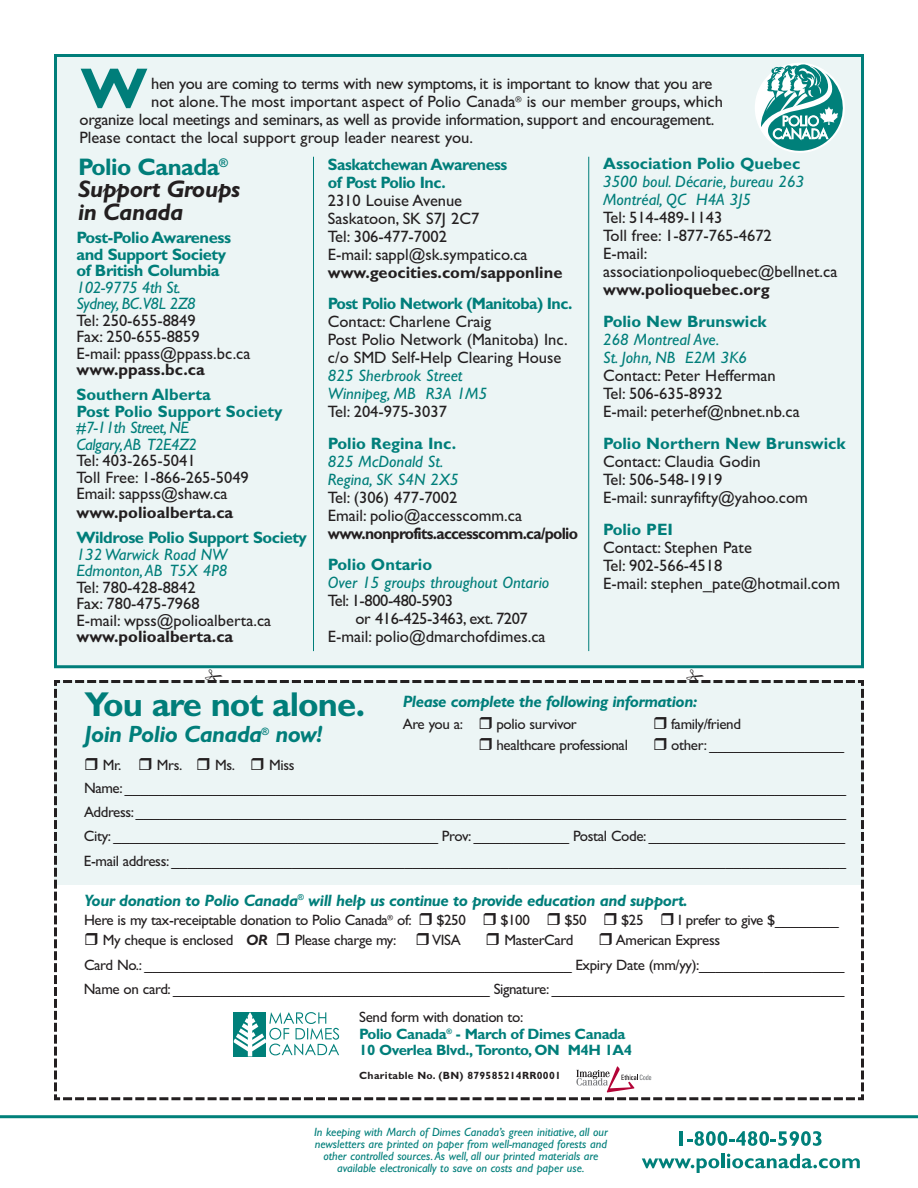
<style>
.page{position:relative;width:918px;height:1188px;background:#fff}
.page>*{position:absolute;margin:0;border:0;box-sizing:border-box;transform-origin:0 0}
.t1{font:700 57.15px "Gill Sans";color:#007e7a}
.t2{font:700 34.65px "Gill Sans";letter-spacing:-.03em;color:#007e7a}
.t3{font:italic 700 24px/22.5px "Gill Sans";letter-spacing:-.02em;color:#231f20}
.t4{font:italic 700 23.55px "Gill Sans";letter-spacing:-.025em;color:#007e7a}
.t5{font:16.5px/18px "Gill Sans";color:#231f20}
.t6{font:italic 16.5px/18px "Gill Sans";color:#007e7a}
.t7{font:700 16.5px/16.5px "Gill Sans";letter-spacing:-.025em;color:#007e7a}
.t8{font:700 16.5px/16.5px "Gill Sans";color:#007e7a}
.t9{font:italic 700 16.5px "Gill Sans";letter-spacing:-.025em;color:#007e7a}
.t10{font:700 16.5px "Gill Sans";color:#231f20}
.t11{font:16.5px "Gill Sans";letter-spacing:-.02em;color:#231f20}
.t12{font:italic 16.5px/16.5px "Gill Sans";letter-spacing:-.025em;color:#007e7a}
.t13{font:16.5px "Gill Sans";letter-spacing:-.025em;color:#231f20}
.t14{font:700 16.5px "Gill Sans";letter-spacing:-.045em;color:#231f20;scale:.95 1}
.t15{font:15px/22.5px "Gill Sans";letter-spacing:-.025em;color:#231f20}
.t16{font:700 15px/16.5px "Gill Sans";letter-spacing:-.03em;color:#007e7a}
.t17{font:italic 12px/12px "Gill Sans";color:#007e7a;text-align:center}
.t18{font:700 10.5px "Gill Sans";letter-spacing:.025em;color:#231f20}
.t19{font:italic 700 10.2px "Gill Sans";color:#007e7a}
.s1{font-style:normal;color:#007e7a}
.s2{font-weight:700;font-style:italic}
.s3{font-weight:400;color:#231f20}
</style>
<div class="page">
<hr style="left:0;top:1115px;width:918px;height:3px;background:#00807a">
<hr style="left:679px;top:1131px;width:3px;height:15px;background:#00807a">
<svg style="left:687px;top:1131px;width:135px;height:15px"></svg>
<svg style="left:642px;top:1158px;width:77px;height:15px"></svg>
<hr style="left:721px;top:1154px;width:3px;height:14px;background:#00807a">
<svg style="left:727px;top:1154px;width:133px;height:14px"></svg>
<div style="left:57px;top:57px;width:804px;height:608px;background:#ecf5f5"></div>
<div style="left:54px;top:54px;width:810px;height:614px;border:3px solid #007e7a"></div>
<svg style="left:760px;top:64px;width:85px;height:89px"></svg>
<hr style="left:313px;top:157px;width:1px;height:494px;background:#007e7a">
<hr style="left:588px;top:157px;width:1px;height:494px;background:#007e7a">
<svg style="left:54px;top:680px;width:810px;height:421px"></svg>
<h1 class="t1" style="left:81px;top:67px;width:68px">W</h1>
<p class="t11" style="left:151px;top:74px;width:563px">hen you are coming to terms with new symptoms, it is important to know that you are</p>
<p class="t5" style="left:151px;top:93px;width:573px">not alone.The most important aspect of Polio Canada<sup>®</sup> is our member groups, which</p>
<p class="t5" style="left:79px;top:111px;width:636px">organize local meetings and seminars, as well as provide information, support and encouragement.</p>
<p class="t5" style="left:79px;top:129px;width:395px">Please contact the local support group leader nearest you.</p>
<h3 class="t3" style="left:78px;top:158px;width:164px"><span class="s1">Polio Canada</span><sup>®<br></sup>Support Groups in Canada</h3>
<p class="t7" style="left:76px;top:231px;width:156px">Post-Polio Awareness and Support Society of British Columbia</p>
<p class="t12" style="left:77px;top:280px;width:121px">102-9775 4th St.<br>Sydney, BC.V8L 2Z8</p>
<p class="t5" style="left:77px;top:312px;width:176px;line-height:16.5px">Tel: 250-655-8849<br>Fax: 250-655-8859<br>E-mail: ppass@ppass.bc.ca</p>
<p class="t10" style="left:77px;top:363px;width:130px">www.ppass.bc.ca</p>
<p class="t8" style="left:76px;top:388px;width:208px">Southern Alberta<br>Post Polio Support Society</p>
<p class="t12" style="left:76px;top:421px;width:122px">#7-11th Street, NE<br>Calgary,AB T2E4Z2</p>
<p class="t5" style="left:76px;top:452px;width:174px;line-height:16.5px">Tel: 403-265-5041<br>Toll Free: 1-866-265-5049<br>Email: sappss@shaw.ca</p>
<p class="t10" style="left:76px;top:506px;width:158px">www.polioalberta.ca</p>
<p class="t7" style="left:76px;top:531px;width:232px">Wildrose Polio Support Society</p>
<p class="t6" style="left:76px;top:547px;width:153px;line-height:16.5px">132 Warwick Road NW<br>Edmonton,AB T5X 4P8</p>
<p class="t5" style="left:76px;top:579px;width:196px;line-height:16.5px">Tel: 780-428-8842<br>Fax: 780-475-7968<br>E-mail: wpss@polioalberta.ca</p>
<p class="t10" style="left:76px;top:630px;width:158px">www.polioalberta.ca</p>
<p class="t7" style="left:328px;top:157px;width:181px;line-height:18px">Saskatchewan Awareness of Post Polio Inc.</p>
<p class="t5" style="left:328px;top:191px;width:201px">2310 Louise Avenue<br>Saskatoon, SK S7J 2C7<br>Tel: 306-477-7002<br>E-mail: sappl@sk.sympatico.ca</p>
<p class="t10" style="left:328px;top:266px;width:236px">www.geocities.com/sapponline</p>
<p class="t7" style="left:328px;top:297px;width:246px">Post Polio Network (Manitoba) Inc.</p>
<p class="t5" style="left:328px;top:312px;width:241px">Contact: Charlene Craig<br>Post Polio Network (Manitoba) Inc. c/o SMD Self-Help Clearing House</p>
<p class="t6" style="left:328px;top:368px;width:161px">825 Sherbrook Street<br>Winnipeg, MB R3A 1M5</p>
<p class="t5" style="left:328px;top:402px;width:121px">Tel: 204-975-3037</p>
<p class="t8" style="left:328px;top:436px;width:130px">Polio Regina Inc.</p>
<p class="t6" style="left:328px;top:454px;width:132px">825 McDonald St.<br>Regina, SK S4N 2X5</p>
<p class="t5" style="left:328px;top:488px;width:196px">Tel: (306) 477-7002<br>Email: polio@accesscomm.ca</p>
<p class="t14" style="left:328px;top:527px;width:265px">www.nonprofits.accesscomm.ca/polio</p>
<p class="t8" style="left:328px;top:557px;width:106px">Polio Ontario</p>
<p class="t6" style="left:328px;top:575px;width:223px">Over 15 groups throughout Ontario</p>
<p class="t13" style="left:328px;top:590px;width:127px">Tel: 1-800-480-5903</p>
<p class="t13" style="left:356px;top:608px;width:174px">or 416-425-3463, ext. 7207</p>
<p class="t5" style="left:328px;top:627px;width:219px">E-mail: polio@dmarchofdimes.ca</p>
<p class="t8" style="left:603px;top:157px;width:199px">Association Polio Quebec</p>
<p class="t6" style="left:603px;top:174px;width:203px">3500 boul. Décarie, bureau 263<br>Montréal, QC H4A 3J5</p>
<p class="t5" style="left:603px;top:208px;width:236px">Tel: 514-489-1143<br>Toll free: 1-877-765-4672<br>E-mail: associationpolioquebec@bellnet.ca</p>
<p class="t10" style="left:603px;top:283px;width:168px">www.polioquebec.org</p>
<p class="t8" style="left:603px;top:315px;width:165px">Polio New Brunswick</p>
<p class="t6" style="left:603px;top:332px;width:146px">268 Montreal Ave.<br>St. John, NB E2M 3K6</p>
<p class="t5" style="left:603px;top:366px;width:198px">Contact: Peter Hefferman<br>Tel: 506-635-8932<br>E-mail: peterhef@nbnet.nb.ca</p>
<p class="t8" style="left:603px;top:437px;width:244px">Polio Northern New Brunswick</p>
<p class="t5" style="left:603px;top:452px;width:206px">Contact: Claudia Godin<br>Tel: 506-548-1919<br>E-mail: sunrayfifty@yahoo.com</p>
<p class="t8" style="left:603px;top:523px;width:71px">Polio PEI</p>
<p class="t5" style="left:603px;top:538px;width:238px">Contact: Stephen Pate<br>Tel: 902-566-4518<br>E-mail: stephen_pate@hotmail.com</p>
<h2 class="t2" style="left:85px;top:691px;width:282px">You are not alone.</h2>
<h3 class="t4" style="left:85px;top:726px;width:179px">Join Polio Canada</h3>
<p class="t19" style="left:262px;top:728px;width:9px">®</p>
<h3 class="t4" style="left:276px;top:726px;width:49px">now!</h3>
<p class="t9" style="left:403px;top:695px;width:296px">Please complete the following information:</p>
<p class="t15" style="left:403px;top:713px;width:62px">Are you a:</p>
<p class="t15" style="left:497px;top:713px;width:82px">polio survivor</p>
<p class="t15" style="left:671px;top:713px;width:71px">family/friend</p>
<p class="t15" style="left:497px;top:734px;width:133px">healthcare professional</p>
<p class="t15" style="left:671px;top:734px;width:175px">other: _________________</p>
<p class="t15" style="left:84px;top:754px;width:764px;text-indent:131px">Ms. Miss<br>Name: ___________________________________________________________________________________________</p>
<p class="t15" style="left:84px;top:800px;width:764px;line-height:24px">Address:__________________________________________________________________________________________<br>City: _________________________________________ Prov: ____________ Postal Code: _________________________</p>
<p class="t15" style="left:84px;top:850px;width:763px">E-mail address: ____________________________________________________________________________________</p>
<p class="t9" style="left:84px;top:894px;width:605px">Your donation to Polio Canada<sup>®</sup> will help us continue to provide education and support.</p>
<p class="t15" style="left:84px;top:909px;width:329px">Here is my tax-receiptable donation to Polio Canada<sup>®</sup> of:</p>
<p class="t15" style="left:436px;top:909px;width:31px">$250</p>
<p class="t15" style="left:500px;top:909px;width:31px">$100</p>
<p class="t15" style="left:564px;top:909px;width:24px">$50</p>
<p class="t15" style="left:621px;top:909px;width:24px">$25</p>
<p class="t15" style="left:678px;top:909px;width:162px">I prefer to give $________</p>
<p class="t15" style="left:103px;top:928px;width:166px">My cheque is enclosed <span class="s2">OR</span></p>
<p class="t15" style="left:295px;top:928px;width:103px">Please charge my:</p>
<p class="t15" style="left:432px;top:928px;width:30px">VISA</p>
<p class="t15" style="left:505px;top:928px;width:71px">MasterCard</p>
<p class="t15" style="left:103px;top:754px;width:81px">Mr. Mrs.</p>
<p class="t15" style="left:84px;top:927px;width:762px;line-height:25.5px;text-indent:532px">American Express<br>Card No.: ______________________________________________________ Expiry Date (mm/yy):__________________</p>
<p class="t15" style="left:84px;top:978px;width:762px">Name on card: ________________________________________ Signature: _____________________________________</p>
<p class="t16" style="left:359px;top:1010px;width:274px"><span class="s3">Send form with donation to:<br></span>Polio Canada<sup>®</sup> - March of Dimes Canada<br>10 Overlea Blvd., Toronto, ON M4H 1A4</p>
<p class="t18" style="left:359px;top:1072px;width:203px">Charitable No. (BN) 879585214RR0001</p>
<p class="t17" style="left:314px;top:1127px;width:295px">In keeping with March of Dimes Canada’s green initiative, all our newsletters are printed on paper from well-managed forests and other controlled sources.As well, all our printed materials are available electronically to save on costs and paper use.</p>
</div>
